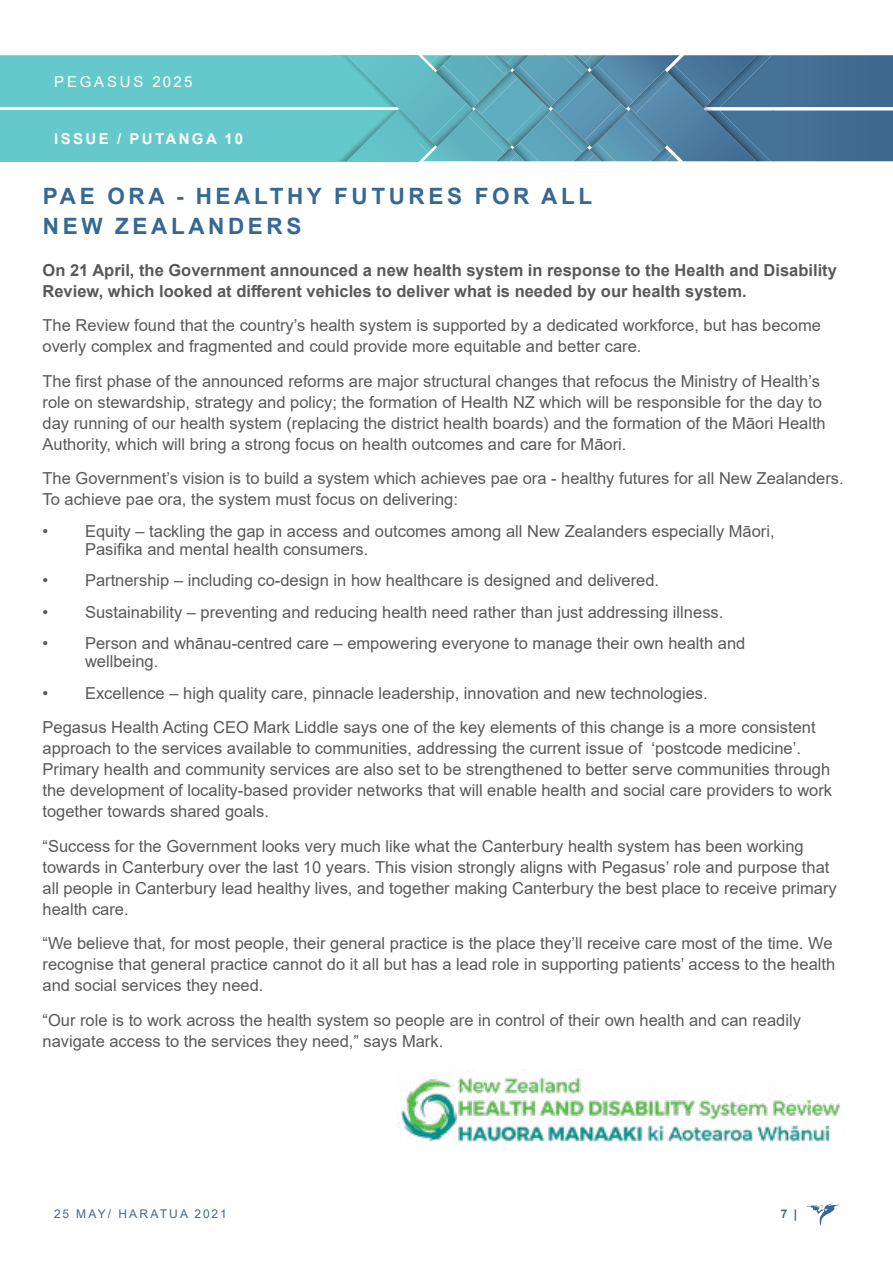
<style>
.page{position:relative;width:893px;height:1263px;background:#fff}
.page>*{position:absolute;margin:0;border:0;box-sizing:border-box;transform-origin:0 0}
.t1{font:700 22.5px/30px "Arial";letter-spacing:.16em;color:#366894}
.t2{font:16.5px/21px "Arial";color:#58595b}
.t3{font:700 16.5px/21px "Arial";color:#58595b}
.t4{font:700 15px "Arial";letter-spacing:.16em;color:#fff}
.t5{font:15px "Arial";letter-spacing:.185em;color:#fff}
.t6{font:12px "Arial";letter-spacing:.165em;color:#436790}
.t7{font:700 12px "Arial";color:#436790}
</style>
<div class="page">
<svg style="left:807px;top:1203px;width:32px;height:23px"></svg>
<div style="left:0;top:55px;width:418px;height:52px;background:#65c8cb"></div>
<div style="left:0;top:111px;width:418px;height:51px;background:#65c8cb"></div>
<img style="left:339px;top:155px;width:6px;height:6px">
<svg style="left:345px;top:55px;width:548px;height:106px;background:#5693ab"></svg>
<img style="left:665px;top:148px;width:7px;height:13px">
<img style="left:651px;top:148px;width:14px;height:13px">
<img style="left:398px;top:1069px;width:442px;height:73px">
<p class="t5" style="left:54px;top:71px;width:140px">PEGASUS 2025</p>
<p class="t4" style="left:54px;top:129px;width:190px">ISSUE / PUTANGA 10</p>
<h1 class="t1" style="left:43px;top:181px;width:551px">PAE ORA - HEALTHY FUTURES FOR ALL<br>NEW ZEALANDERS</h1>
<p class="t3" style="left:43px;top:259px;width:796px">On 21 April, the Government announced a new health system in response to the Health and Disability<br>Review, which looked at different vehicles to deliver what is needed by our health system.</p>
<p class="t2" style="left:43px;top:315px;width:780px">The Review found that the country’s health system is supported by a dedicated workforce, but has become overly complex and fragmented and could provide more equitable and better care.</p>
<p class="t2" style="left:43px;top:370px;width:785px">The first phase of the announced reforms are major structural changes that refocus the Ministry of Health’s role on stewardship, strategy and policy; the formation of Health NZ which will be responsible for the day to day running of our health system (replacing the district health boards) and the formation of the Māori Health Authority, which will bring a strong focus on health outcomes and care for Māori.</p>
<p class="t2" style="left:43px;top:468px;width:803px">The Government’s vision is to build a system which achieves pae ora - healthy futures for all New Zealanders.<br>To achieve pae ora, the system must focus on delivering:</p>
<p class="t2" style="left:85px;top:522px;width:691px;line-height:18px;text-indent:-43px">• Equity – tackling the gap in access and outcomes among all New Zealanders especially Māori,<br>Pasifika and mental health consumers.</p>
<p class="t2" style="left:43px;top:570px;width:618px">• Partnership – including co-design in how healthcare is designed and delivered.</p>
<p class="t2" style="left:43px;top:601px;width:682px">• Sustainability – preventing and reducing health need rather than just addressing illness.</p>
<p class="t2" style="left:85px;top:634px;width:662px;line-height:18px;text-indent:-43px">• Person and whānau-centred care – empowering everyone to manage their own health and wellbeing.</p>
<p class="t2" style="left:43px;top:675px;width:775px;line-height:34.5px">• Excellence – high quality care, pinnacle leadership, innovation and new technologies.<br>Pegasus Health Acting CEO Mark Liddle says one of the key elements of this change is a more consistent</p>
<p class="t2" style="left:43px;top:738px;width:791px">approach to the services available to communities, addressing the current issue of ‘postcode medicine’.<br>Primary health and community services are also set to be strengthened to better serve communities through the development of locality-based provider networks that will enable health and social care providers to work together towards shared goals.</p>
<p class="t2" style="left:43px;top:835px;width:796px">“Success for the Government looks very much like what the Canterbury health system has been working towards in Canterbury over the last 10 years. This vision strongly aligns with Pegasus’ role and purpose that all people in Canterbury lead healthy lives, and together making Canterbury the best place to receive primary health care.</p>
<p class="t2" style="left:43px;top:933px;width:794px">“We believe that, for most people, their general practice is the place they’ll receive care most of the time. We recognise that general practice cannot do it all but has a lead role in supporting patients’ access to the health and social services they need.</p>
<p class="t2" style="left:43px;top:1009px;width:760px">“Our role is to work across the health system so people are in control of their own health and can readily navigate access to the services they need,” says Mark.</p>
<p class="t6" style="left:54px;top:1206px;width:174px">25 MAY/ HARATUA 2021</p>
<p class="t7" style="left:781px;top:1205px;width:18px">7 |</p>
</div>
